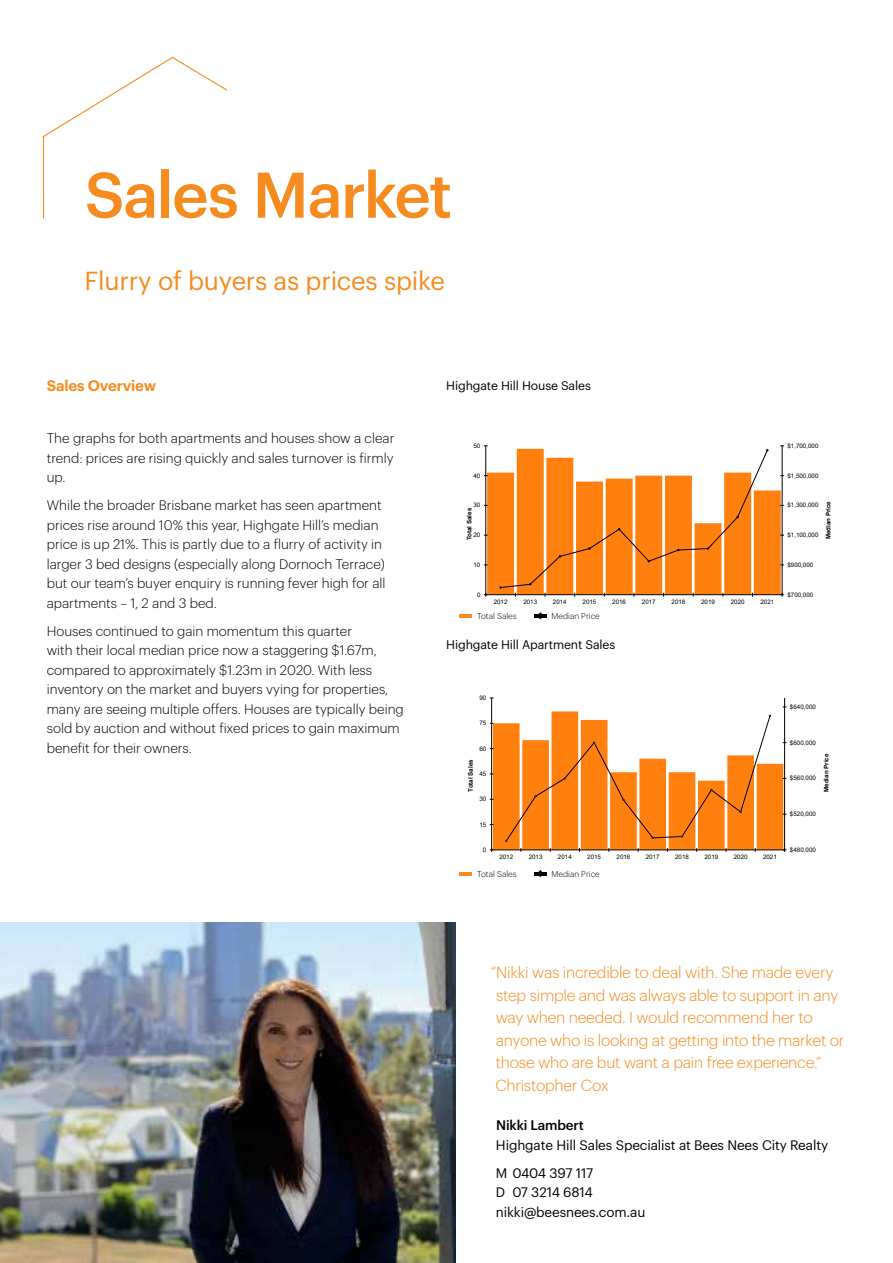
<style>
.page{position:relative;width:893px;height:1263px;background:#fff}
.page>*{position:absolute;margin:0;border:0;box-sizing:border-box;transform-origin:0 0}
.t1{font:500 63px "Graphik";letter-spacing:-.025em;color:#f68b1f}
.t2{font:25.5px "Graphik";letter-spacing:-.01em;color:#f68b1f}
.t3{font:300 15.75px/22.5px "Graphik";letter-spacing:-.015em;color:#f68b1f}
.t4{font:600 15px "Graphik";letter-spacing:-.01em;color:#f68b1f}
.t5{font:300 13.5px/19.5px "Graphik";color:#000}
.t6{font:13.5px/28px "Graphik";letter-spacing:-.01em;color:#000}
.t7{font:500 13.5px "Graphik";letter-spacing:-.01em;color:#000}
.t8{font:12.3px "Graphik";letter-spacing:-.01em;color:#000}
.t9{font:300 8.25px "Graphik";color:#000}
.t10{font:700 6.3px "Arial";color:#000}
.t11{font:6.15px "Arial";color:#000}
.t12{font:700 6.15px "Arial";color:#000}
</style>
<div class="page">
<svg style="left:484px;top:446px;width:300px;height:151px"></svg>
<hr style="left:784px;top:698px;width:1px;height:152px;background:#000">
<hr style="left:491px;top:698px;width:1px;height:152px;background:#000">
<svg style="left:490px;top:707px;width:296px;height:145px"></svg>
<img style="left:0;top:923px;width:455px;height:340px">
<svg style="left:42px;top:56px;width:186px;height:163px"></svg>
<hr style="left:459px;top:614px;width:13px;height:4px;background:#f68b1f">
<hr style="left:534px;top:614px;width:13px;height:4px;background:#000">
<hr style="left:459px;top:872px;width:13px;height:4px;background:#f68b1f">
<svg style="left:534px;top:870px;width:13px;height:7px"></svg>
<h1 class="t1" style="left:85px;top:147px;width:369px">Sales Market</h1>
<h2 class="t2" style="left:85px;top:262px;width:362px">Flurry of buyers as prices spike</h2>
<p class="t4" style="left:47px;top:375px;width:111px">Sales Overview</p>
<p class="t5" style="left:47px;top:427px;width:349px;text-align:justify">The graphs for both apartments and houses show a clear trend: prices are rising quickly and sales turnover is firmly up.</p>
<p class="t5" style="left:47px;top:494px;width:340px">While the broader Brisbane market has seen apartment prices rise around 10% this year, Highgate Hill’s median price is up 21%. This is partly due to a flurry of activity in larger 3 bed designs (especially along Dornoch Terrace) but our team’s buyer enquiry is running fever high for all apartments – 1, 2 and 3 bed.</p>
<p class="t5" style="left:47px;top:620px;width:359px">Houses continued to gain momentum this quarter<br>with their local median price now a staggering $1.67m, compared to approximately $1.23m in 2020. With less inventory on the market and buyers vying for properties, many are seeing multiple offers. Houses are typically being sold by auction and without fixed prices to gain maximum benefit for their owners.</p>
<p class="t8" style="left:446px;top:377px;width:146px">Highgate Hill House Sales</p>
<p class="t11" style="left:474px;top:441px;width:8px">50</p>
<p class="t11" style="left:474px;top:471px;width:8px">40</p>
<p class="t11" style="left:787px;top:441px;width:32px">$1,700,000</p>
<p class="t11" style="left:787px;top:471px;width:32px">$1,500,000</p>
<p class="t12" style="left:465px;top:540px;width:34px;rotate:-90deg">Total Sales</p>
<p class="t12" style="left:824px;top:539px;width:40px;rotate:-90deg">Median Price</p>
<p class="t11" style="left:787px;top:501px;width:32px">$1,300,000</p>
<p class="t11" style="left:474px;top:501px;width:8px">30</p>
<p class="t11" style="left:787px;top:531px;width:32px">$1,100,000</p>
<p class="t11" style="left:474px;top:531px;width:8px">20</p>
<p class="t11" style="left:474px;top:560px;width:8px">10</p>
<p class="t11" style="left:477px;top:590px;width:5px">0</p>
<p class="t11" style="left:494px;top:598px;width:15px">2012</p>
<p class="t11" style="left:523px;top:598px;width:15px">2013</p>
<p class="t11" style="left:553px;top:598px;width:15px">2014</p>
<p class="t11" style="left:583px;top:598px;width:15px">2015</p>
<p class="t11" style="left:612px;top:598px;width:15px">2016</p>
<p class="t11" style="left:642px;top:598px;width:15px">2017</p>
<p class="t11" style="left:672px;top:598px;width:15px">2018</p>
<p class="t11" style="left:701px;top:598px;width:15px">2019</p>
<p class="t11" style="left:731px;top:598px;width:15px">2020</p>
<p class="t11" style="left:760px;top:598px;width:15px">2021</p>
<p class="t9" style="left:477px;top:610px;width:41px">Total Sales</p>
<p class="t9" style="left:552px;top:610px;width:50px">Median Price</p>
<p class="t8" style="left:446px;top:635px;width:170px">Highgate Hill Apartment Sales</p>
<p class="t11" style="left:787px;top:560px;width:27px">$900,000</p>
<p class="t11" style="left:787px;top:590px;width:27px">$700,000</p>
<p class="t11" style="left:479px;top:693px;width:8px">90</p>
<p class="t11" style="left:479px;top:719px;width:8px">75</p>
<p class="t11" style="left:479px;top:744px;width:8px">60</p>
<p class="t11" style="left:790px;top:702px;width:27px">$640,000</p>
<p class="t11" style="left:790px;top:738px;width:27px">$600,000</p>
<p class="t10" style="left:466px;top:792px;width:34px;rotate:-90deg">Total Sales</p>
<p class="t12" style="left:822px;top:792px;width:40px;rotate:-90deg">Median Price</p>
<p class="t11" style="left:479px;top:769px;width:8px">45</p>
<p class="t11" style="left:790px;top:774px;width:27px">$560,000</p>
<p class="t11" style="left:479px;top:795px;width:8px">30</p>
<p class="t11" style="left:479px;top:820px;width:8px">15</p>
<p class="t11" style="left:483px;top:845px;width:5px">0</p>
<p class="t11" style="left:499px;top:853px;width:15px">2012</p>
<p class="t11" style="left:529px;top:853px;width:15px">2013</p>
<p class="t11" style="left:558px;top:853px;width:15px">2014</p>
<p class="t11" style="left:587px;top:853px;width:15px">2015</p>
<p class="t11" style="left:617px;top:853px;width:15px">2016</p>
<p class="t11" style="left:646px;top:853px;width:15px">2017</p>
<p class="t11" style="left:675px;top:853px;width:15px">2018</p>
<p class="t11" style="left:704px;top:853px;width:15px">2019</p>
<p class="t11" style="left:734px;top:853px;width:15px">2020</p>
<p class="t11" style="left:763px;top:853px;width:15px">2021</p>
<p class="t9" style="left:477px;top:868px;width:41px">Total Sales</p>
<p class="t9" style="left:552px;top:868px;width:50px">Median Price</p>
<p class="t11" style="left:790px;top:810px;width:27px">$520,000</p>
<p class="t11" style="left:790px;top:845px;width:27px">$480,000</p>
<p class="t3" style="left:491px;top:960px;width:355px">“Nikki was incredible to deal with. She made every step simple and was always able to support in any way when needed. I would recommend her to anyone who is looking at getting into the market or those who are but want a pain free experience.” Christopher Cox</p>
<p class="t7" style="left:496px;top:1115px;width:89px">Nikki Lambert</p>
<p class="t6" style="left:496px;top:1130px;width:334px">Highgate Hill Sales Specialist at Bees Nees City Realty<br>M 0404 397 117</p>
<p class="t6" style="left:496px;top:1181px;width:151px;line-height:19.5px">D 07 3214 6814 nikki@beesnees.com.au</p>
</div>
